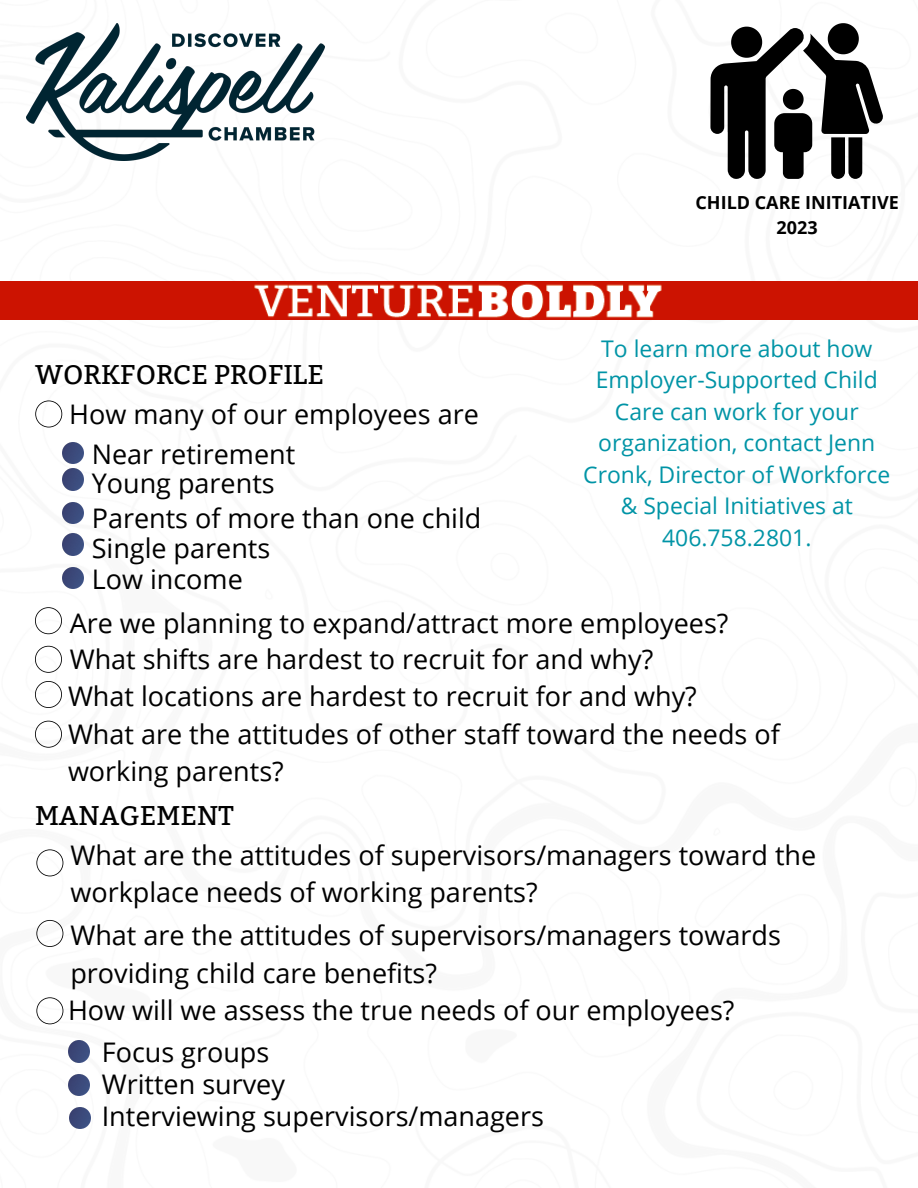
<style>
.page{position:relative;width:918px;height:1188px;background:#fff}
.page>*{position:absolute;margin:0;border:0;box-sizing:border-box;transform-origin:0 0}
.t1{font:27px/36.9px "Open Sans";color:#000}
.t2{font:27px "Bitter";color:#000}
.t3{font:22.95px/31.5px "Open Sans";color:#0094a6;text-align:center}
.t4{font:700 18px/24.8px "Open Sans";color:#000;text-align:center}
</style>
<div class="page">
<img style="left:0;top:282px;width:918px;height:38px">
<img style="left:27px;top:23px;width:298px;height:137px">
<svg style="left:710px;top:23px;width:173px;height:156px"></svg>
<svg style="left:35px;top:400px;width:27px;height:27px"></svg>
<img style="left:62px;top:442px;width:22px;height:22px">
<img style="left:62px;top:469px;width:22px;height:21px">
<img style="left:62px;top:502px;width:22px;height:21px">
<img style="left:62px;top:534px;width:22px;height:21px">
<img style="left:62px;top:567px;width:22px;height:22px">
<svg style="left:35px;top:607px;width:27px;height:27px"></svg>
<svg style="left:35px;top:646px;width:27px;height:27px"></svg>
<svg style="left:35px;top:681px;width:27px;height:27px"></svg>
<svg style="left:36px;top:849px;width:27px;height:27px"></svg>
<svg style="left:36px;top:920px;width:27px;height:27px"></svg>
<svg style="left:36px;top:997px;width:27px;height:27px"></svg>
<img style="left:68px;top:1041px;width:21px;height:21px">
<img style="left:68px;top:1074px;width:21px;height:22px">
<img style="left:69px;top:1107px;width:22px;height:22px">
<svg style="left:35px;top:721px;width:27px;height:27px"></svg>
<p class="t4" style="left:695px;top:190px;width:205px">CHILD CARE INITIATIVE<br>2023</p>
<p class="t3" style="left:583px;top:332px;width:308px">To learn more about how<br>Employer-Supported Child<br>Care can work for your organization, contact Jenn<br>Cronk, Director of Workforce &amp; Special Initiatives at<br>406.758.2801.</p>
<p class="t2" style="left:35px;top:359px;width:290px">WORKFORCE PROFILE</p>
<p class="t1" style="left:92px;top:393px;width:389px;line-height:40.8px;text-indent:-22px">How many of our employees are<br>Near retirement</p>
<p class="t1" style="left:92px;top:465px;width:391px;line-height:34.8px">Young parents<br>Parents of more than one child</p>
<p class="t1" style="left:92px;top:532px;width:180px;line-height:31.2px">Single parents<br>Low income</p>
<p class="t1" style="left:68px;top:604px;width:713px">Are we planning to expand/attract more employees?<br>What shifts are hardest to recruit for and why?<br>What locations are hardest to recruit for and why?<br>What are the attitudes of other staff toward the needs of working parents?</p>
<p class="t2" style="left:35px;top:799px;width:200px">MANAGEMENT</p>
<p class="t1" style="left:70px;top:836px;width:747px">What are the attitudes of supervisors/managers toward the workplace needs of working parents?</p>
<p class="t1" style="left:68px;top:916px;width:714px">What are the attitudes of supervisors/managers towards providing child care benefits?<br>How will we assess the true needs of our employees?</p>
<p class="t1" style="left:102px;top:1036px;width:444px;line-height:31.7px">Focus groups<br>Written survey<br>Interviewing supervisors/managers</p>
</div>
